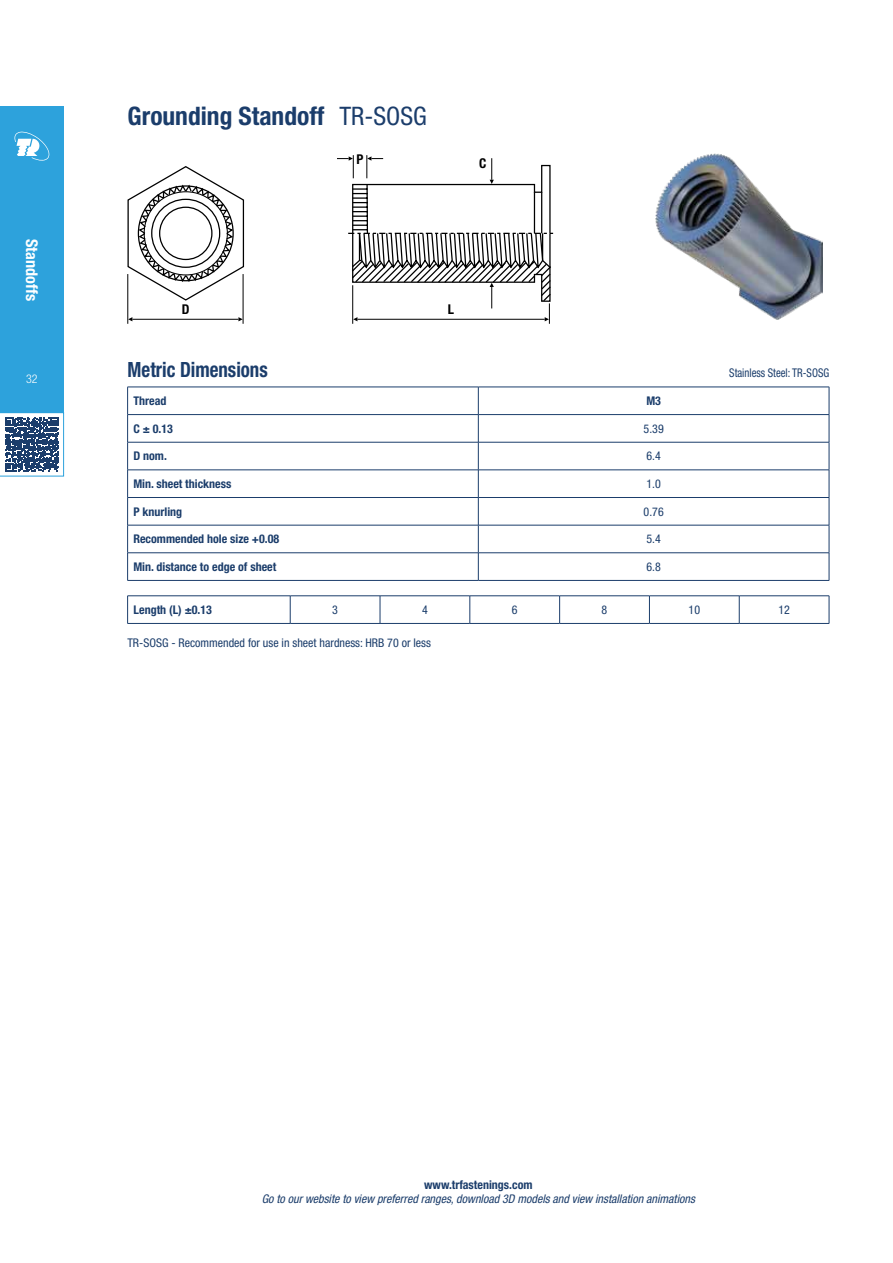
<style>
.page{position:relative;width:893px;height:1263px;background:#fff}
.page>*{position:absolute;margin:0;border:0;box-sizing:border-box;transform-origin:0 0}
.t1{font:700 condensed 25.5px "Helvetica Neue LT Std";color:#1b3d6b}
.t2{font:700 condensed 21px "Helvetica Neue LT Std";color:#1b3d6b;scale:.9 1}
.t3{font:700 condensed 16.2px "Helvetica Neue LT Std";color:#fff}
.t4{font:700 condensed 13.5px "Helvetica Neue LT Std";color:#000}
.t5{font:700 condensed 12px "Helvetica Neue LT Std";color:#1b3d6b}
.t6{font:italic condensed 12px "Helvetica Neue LT Std";color:#1b3d6b}
.t7{font:condensed 12px "Helvetica Neue LT Std";color:#1b3d6b}
.t8{font:condensed 12px "Helvetica Neue LT Std";color:#1b3d6b;scale:.9 1}
.t9{font:300 condensed 12px "Helvetica Neue LT Std";color:#fff}
.s1{font-weight:400}
</style>
<div class="page">
<div style="left:0;top:106px;width:64px;height:306px;background:#2da2dc"></div>
<svg style="left:14px;top:131px;width:36px;height:30px"></svg>
<svg style="left:0;top:412px;width:64px;height:64px"></svg>
<img style="left:655px;top:154px;width:168px;height:165px">
<hr style="left:127px;top:274px;width:1px;height:50px;background:#000">
<svg style="left:238px;top:317px;width:5px;height:4px"></svg>
<svg style="left:128px;top:317px;width:4px;height:4px"></svg>
<hr style="left:243px;top:274px;width:1px;height:50px;background:#000">
<svg style="left:127px;top:166px;width:118px;height:135px"></svg>
<svg style="left:137px;top:183px;width:98px;height:101px"></svg>
<hr style="left:127px;top:387px;width:351px;height:1px;background:#1b3d6b">
<hr style="left:478px;top:387px;width:351px;height:1px;background:#1b3d6b">
<hr style="left:127px;top:414px;width:351px;height:1px;background:#1b3d6b">
<hr style="left:127px;top:442px;width:351px;height:1px;background:#1b3d6b">
<hr style="left:127px;top:470px;width:351px;height:1px;background:#1b3d6b">
<hr style="left:127px;top:497px;width:351px;height:1px;background:#1b3d6b">
<hr style="left:478px;top:414px;width:351px;height:1px;background:#1b3d6b">
<hr style="left:478px;top:442px;width:351px;height:1px;background:#1b3d6b">
<hr style="left:478px;top:470px;width:351px;height:1px;background:#1b3d6b">
<hr style="left:478px;top:497px;width:351px;height:1px;background:#1b3d6b">
<hr style="left:127px;top:525px;width:351px;height:1px;background:#1b3d6b">
<hr style="left:478px;top:525px;width:351px;height:1px;background:#1b3d6b">
<svg style="left:127px;top:387px;width:1px;height:193px"></svg>
<hr style="left:127px;top:552px;width:351px;height:1px;background:#1b3d6b">
<hr style="left:127px;top:580px;width:351px;height:1px;background:#1b3d6b">
<svg style="left:478px;top:387px;width:1px;height:193px"></svg>
<hr style="left:478px;top:552px;width:351px;height:1px;background:#1b3d6b">
<svg style="left:829px;top:387px;width:1px;height:193px"></svg>
<hr style="left:478px;top:580px;width:351px;height:1px;background:#1b3d6b">
<hr style="left:127px;top:595px;width:163px;height:1px;background:#1b3d6b">
<svg style="left:127px;top:596px;width:1px;height:27px"></svg>
<hr style="left:290px;top:595px;width:90px;height:1px;background:#1b3d6b">
<svg style="left:290px;top:596px;width:1px;height:27px"></svg>
<hr style="left:380px;top:595px;width:90px;height:1px;background:#1b3d6b">
<svg style="left:380px;top:596px;width:1px;height:27px"></svg>
<hr style="left:470px;top:595px;width:90px;height:1px;background:#1b3d6b">
<svg style="left:470px;top:596px;width:1px;height:27px"></svg>
<hr style="left:560px;top:595px;width:89px;height:1px;background:#1b3d6b">
<svg style="left:559px;top:596px;width:1px;height:27px"></svg>
<hr style="left:649px;top:595px;width:90px;height:1px;background:#1b3d6b">
<svg style="left:649px;top:596px;width:1px;height:27px"></svg>
<hr style="left:739px;top:595px;width:90px;height:1px;background:#1b3d6b">
<svg style="left:739px;top:596px;width:1px;height:27px"></svg>
<svg style="left:829px;top:596px;width:1px;height:27px"></svg>
<hr style="left:127px;top:623px;width:163px;height:1px;background:#1b3d6b">
<hr style="left:290px;top:623px;width:90px;height:1px;background:#1b3d6b">
<hr style="left:380px;top:623px;width:90px;height:1px;background:#1b3d6b">
<hr style="left:470px;top:623px;width:90px;height:1px;background:#1b3d6b">
<hr style="left:560px;top:623px;width:89px;height:1px;background:#1b3d6b">
<hr style="left:649px;top:623px;width:90px;height:1px;background:#1b3d6b">
<hr style="left:739px;top:623px;width:90px;height:1px;background:#1b3d6b">
<hr style="left:132px;top:319px;width:106px;height:1px;background:#000">
<svg style="left:337px;top:155px;width:216px;height:169px"></svg>
<h3 class="t3" style="left:42px;top:239px;width:63px;rotate:90deg">Standoffs</h3>
<p class="t9" style="left:26px;top:372px;width:13px">32</p>
<h1 class="t1" style="left:128px;top:100px;width:301px">Grounding Standoff <span class="s1">TR-SOSG</span></h1>
<p class="t4" style="left:356px;top:151px;width:9px">P</p>
<p class="t4" style="left:479px;top:155px;width:9px">C</p>
<p class="t4" style="left:182px;top:301px;width:9px">D</p>
<p class="t4" style="left:448px;top:301px;width:8px">L</p>
<h2 class="t2" style="left:128px;top:357px;width:157px">Metric Dimensions</h2>
<p class="t5" style="left:133px;top:393px;width:35px">Thread</p>
<p class="t5" style="left:646px;top:393px;width:16px">M3</p>
<p class="t5" style="left:133px;top:421px;width:41px">C ± 0.13</p>
<p class="t7" style="left:644px;top:421px;width:22px">5.39</p>
<p class="t5" style="left:133px;top:449px;width:35px">D nom.</p>
<p class="t7" style="left:646px;top:449px;width:16px">6.4</p>
<p class="t5" style="left:133px;top:476px;width:100px">Min. sheet thickness</p>
<p class="t7" style="left:646px;top:477px;width:16px">1.0</p>
<p class="t5" style="left:133px;top:504px;width:50px">P knurling</p>
<p class="t7" style="left:644px;top:504px;width:22px">0.76</p>
<p class="t5" style="left:133px;top:532px;width:147px">Recommended hole size +0.08</p>
<p class="t7" style="left:646px;top:532px;width:16px">5.4</p>
<p class="t5" style="left:133px;top:559px;width:144px">Min. distance to edge of sheet</p>
<p class="t7" style="left:646px;top:560px;width:16px">6.8</p>
<p class="t5" style="left:134px;top:602px;width:80px">Length (L) ±0.13</p>
<p class="t7" style="left:332px;top:603px;width:7px">3</p>
<p class="t7" style="left:422px;top:603px;width:7px">4</p>
<p class="t7" style="left:512px;top:603px;width:7px">6</p>
<p class="t7" style="left:602px;top:603px;width:7px">8</p>
<p class="t7" style="left:689px;top:603px;width:13px">10</p>
<p class="t7" style="left:778px;top:603px;width:13px">12</p>
<p class="t8" style="left:729px;top:366px;width:113px">Stainless Steel: TR-SOSG</p>
<p class="t7" style="left:127px;top:636px;width:305px">TR-SOSG - Recommended for use in sheet hardness: HRB 70 or less</p>
<p class="t5" style="left:424px;top:1177px;width:110px">www.trfastenings.com</p>
<p class="t6" style="left:262px;top:1192px;width:435px">Go to our website to view preferred ranges, download 3D models and view installation animations</p>
</div>
